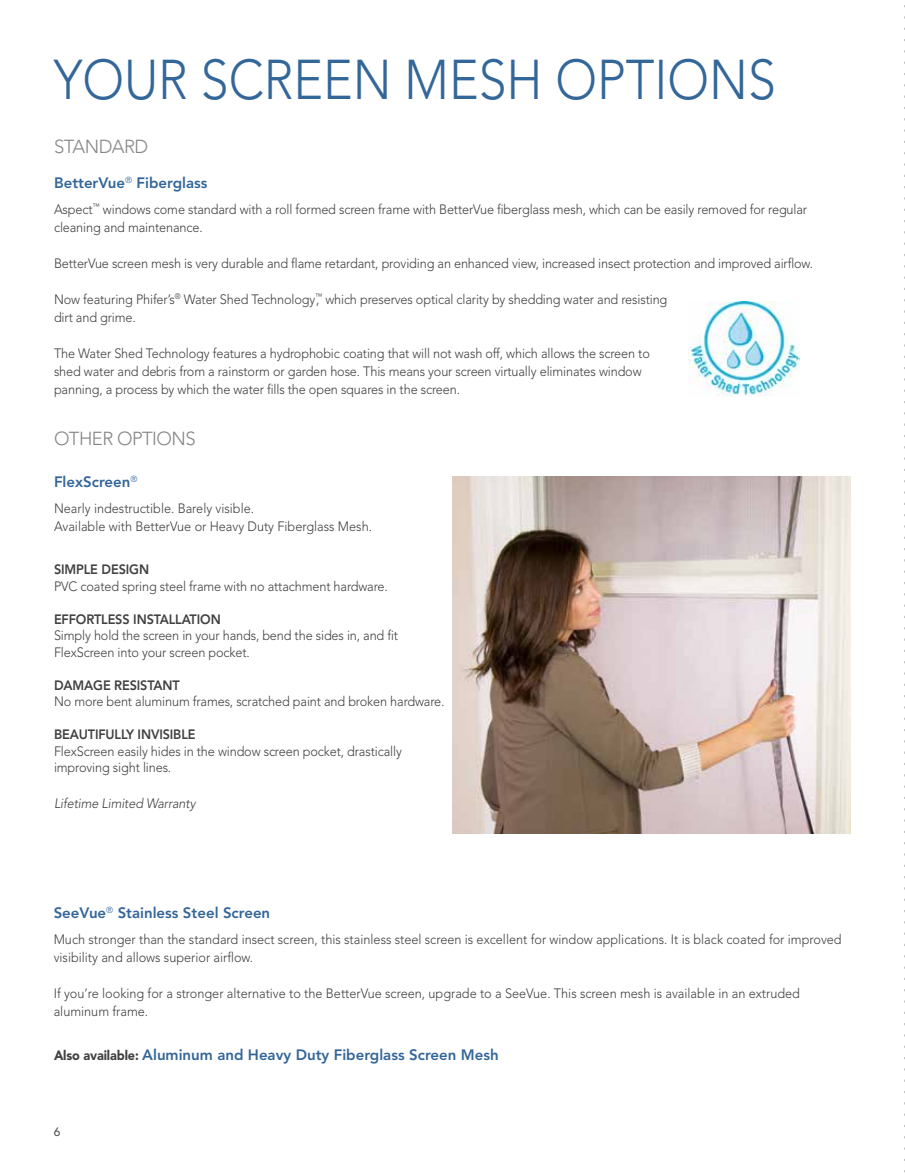
<style>
.page{position:relative;width:905px;height:1175px;background:#fff}
.page>*{position:absolute;margin:0;border:0;box-sizing:border-box;transform-origin:0 0}
.t1{font:300 55.5px "Avenir LT Std";color:#369;scale:.9 1}
.t2{font:300 18.75px "Avenir LT Std";letter-spacing:-.03em;color:#76777a}
.t3{font:800 15px "Avenir LT Std";color:#369}
.t4{font:300 13.5px/18px "Avenir LT Std";letter-spacing:-.01em;color:#414042;scale:.94 1}
.t5{font:800 13.5px "Avenir LT Std";letter-spacing:-.01em;color:#414042;scale:.94 1}
.t6{font:italic 300 13.5px "Avenir LT Std";letter-spacing:-.01em;color:#414042;scale:.94 1}
.t7{font:500 12px "Avenir LT Std";color:#58595b}
.s1{font-weight:900;font-size:13.5px;color:#414042}
</style>
<div class="page">
<img style="left:452px;top:476px;width:398px;height:357px">
<img style="left:688px;top:301px;width:111px;height:96px">
<h1 class="t1" style="left:54px;top:47px;width:804px">YOUR SCREEN MESH OPTIONS</h1>
<h2 class="t2" style="left:54px;top:135px;width:96px">STANDARD</h2>
<p class="t3" style="left:54px;top:174px;width:155px">BetterVue<sup>®</sup> Fiberglass</p>
<p class="t4" style="left:54px;top:200px;width:802px">Aspect<sup>™</sup> windows come standard with a roll formed screen frame with BetterVue fiberglass mesh, which can be easily removed for regular cleaning and maintenance.</p>
<p class="t4" style="left:54px;top:254px;width:808px">BetterVue screen mesh is very durable and flame retardant, providing an enhanced view, increased insect protection and improved airflow.</p>
<p class="t4" style="left:54px;top:290px;width:654px">Now featuring Phifer’s<sup>®</sup> Water Shed Technology<sup>™</sup>, which preserves optical clarity by shedding water and resisting dirt and grime.</p>
<p class="t4" style="left:54px;top:344px;width:635px">The Water Shed Technology features a hydrophobic coating that will not wash off, which allows the screen to shed water and debris from a rainstorm or garden hose. This means your screen virtually eliminates window panning, a process by which the water fills the open squares in the screen.</p>
<h2 class="t2" style="left:54px;top:428px;width:143px">OTHER OPTIONS</h2>
<p class="t3" style="left:54px;top:473px;width:85px">FlexScreen<sup>®</sup></p>
<p class="t4" style="left:54px;top:499px;width:340px">Nearly indestructible. Barely visible.<br>Available with BetterVue or Heavy Duty Fiberglass Mesh.</p>
<p class="t5" style="left:54px;top:561px;width:103px">SIMPLE DESIGN</p>
<p class="t4" style="left:54px;top:577px;width:356px">PVC coated spring steel frame with no attachment hardware.</p>
<p class="t5" style="left:54px;top:611px;width:179px">EFFORTLESS INSTALLATION</p>
<p class="t4" style="left:54px;top:627px;width:367px;line-height:16.5px">Simply hold the screen in your hands, bend the sides in, and fit<br>FlexScreen into your screen pocket.</p>
<p class="t5" style="left:54px;top:677px;width:135px">DAMAGE RESISTANT</p>
<p class="t4" style="left:54px;top:692px;width:417px">No more bent aluminum frames, scratched paint and broken hardware.</p>
<p class="t5" style="left:54px;top:726px;width:152px">BEAUTIFULLY INVISIBLE</p>
<p class="t4" style="left:54px;top:743px;width:371px;line-height:16.5px">FlexScreen easily hides in the window screen pocket, drastically improving sight lines.</p>
<p class="t6" style="left:54px;top:795px;width:152px">Lifetime Limited Warranty</p>
<p class="t3" style="left:54px;top:904px;width:218px">SeeVue<sup>®</sup> Stainless Steel Screen</p>
<p class="t4" style="left:54px;top:930px;width:839px">Much stronger than the standard insect screen, this stainless steel screen is excellent for window applications. It is black coated for improved visibility and allows superior airflow.</p>
<p class="t4" style="left:54px;top:984px;width:795px">If you’re looking for a stronger alternative to the BetterVue screen, upgrade to a SeeVue. This screen mesh is available in an extruded aluminum frame.</p>
<p class="t3" style="left:54px;top:1046px;width:446px"><span class="s1">Also available:</span> Aluminum and Heavy Duty Fiberglass Screen Mesh</p>
<p class="t7" style="left:54px;top:1124px;width:8px">6</p>
</div>
